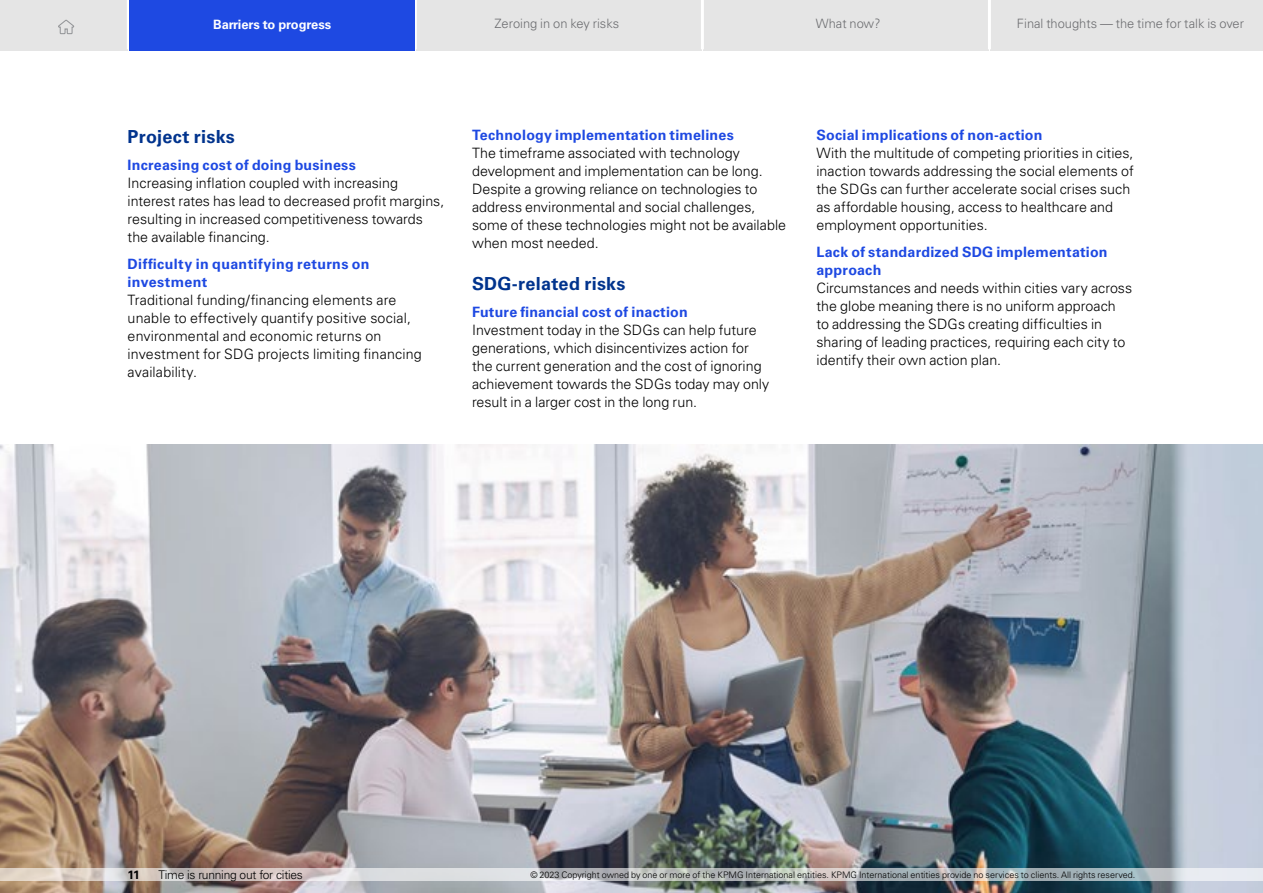
<style>
.page{position:relative;width:1263px;height:893px;background:#fff}
.page>*{position:absolute;margin:0;border:0;box-sizing:border-box;transform-origin:0 0}
.t1{font:700 18px "Univers LT Std";letter-spacing:.015em;color:#00338d}
.t2{font:300 14.25px/18px "Univers LT Std";color:#000}
.t3{font:700 14.25px/18px "Univers LT Std";letter-spacing:.015em;color:#1e49e2}
.t4{font:300 12.9px "Univers LT Std";color:#6d6e71}
.t5{font:700 12.9px "Univers LT Std";color:#fff}
.t6{font:300 12px "Univers LT Std";letter-spacing:-.02em;color:#000}
.t7{font:700 12px "Univers LT Std";color:#000}
.t8{font:300 9px "Univers LT Std";color:#000}
</style>
<div class="page">
<img style="left:0;top:444px;width:1263px;height:449px">
<div style="left:0;top:0;width:128px;height:50px;background:#e5e5e5"></div>
<div style="left:416px;top:0;width:286px;height:50px;background:#e5e5e5"></div>
<div style="left:703px;top:0;width:286px;height:50px;background:#e5e5e5"></div>
<div style="left:990px;top:0;width:273px;height:50px;background:#e5e5e5"></div>
<svg style="left:58px;top:19px;width:17px;height:16px"></svg>
<hr style="left:127px;top:0;width:3px;height:49px;background:#fff">
<hr style="left:414px;top:0;width:3px;height:49px;background:#fff">
<hr style="left:701px;top:0;width:3px;height:49px;background:#fff">
<hr style="left:988px;top:0;width:3px;height:49px;background:#fff">
<div style="left:129px;top:0;width:286px;height:50px;background:#1e49e2"></div>
<svg style="left:0;top:868px;width:1263px;height:13px;background:#c7c8c8"></svg>
<p class="t5" style="left:213px;top:17px;width:120px">Barriers to progress</p>
<p class="t4" style="left:494px;top:16px;width:126px">Zeroing in on key risks</p>
<p class="t4" style="left:816px;top:16px;width:66px">What now?</p>
<p class="t4" style="left:1017px;top:16px;width:229px">Final thoughts — the time for talk is over</p>
<p class="t1" style="left:128px;top:126px;width:109px">Project risks</p>
<p class="t3" style="left:128px;top:156px;width:230px">Increasing cost of doing business</p>
<p class="t2" style="left:128px;top:173px;width:318px">Increasing inflation coupled with increasing interest rates has lead to decreased profit margins, resulting in increased competitiveness towards the available financing.</p>
<p class="t3" style="left:128px;top:255px;width:244px">Difficulty in quantifying returns on investment</p>
<p class="t2" style="left:128px;top:290px;width:296px">Traditional funding/financing elements are unable to effectively quantify positive social, environmental and economic returns on investment for SDG projects limiting financing availability.</p>
<p class="t3" style="left:472px;top:126px;width:263px">Technology implementation timelines</p>
<p class="t2" style="left:472px;top:143px;width:316px">The timeframe associated with technology development and implementation can be long.<br>Despite a growing reliance on technologies to address environmental and social challenges, some of these technologies might not be available when most needed.</p>
<p class="t1" style="left:472px;top:273px;width:155px">SDG-related risks</p>
<p class="t3" style="left:472px;top:303px;width:217px">Future financial cost of inaction</p>
<p class="t2" style="left:472px;top:320px;width:299px">Investment today in the SDGs can help future generations, which disincentivizes action for the current generation and the cost of ignoring achievement towards the SDGs today may only result in a larger cost in the long run.</p>
<p class="t3" style="left:816px;top:126px;width:227px">Social implications of non-action</p>
<p class="t2" style="left:816px;top:143px;width:319px">With the multitude of competing priorities in cities, inaction towards addressing the social elements of the SDGs can further accelerate social crises such as affordable housing, access to healthcare and employment opportunities.</p>
<p class="t3" style="left:816px;top:243px;width:293px">Lack of standardized SDG implementation approach</p>
<p class="t2" style="left:816px;top:278px;width:317px">Circumstances and needs within cities vary across the globe meaning there is no uniform approach<br>to addressing the SDGs creating difficulties in sharing of leading practices, requiring each city to identify their own action plan.</p>
<p class="t7" style="left:128px;top:868px;width:14px">11</p>
<p class="t6" style="left:158px;top:868px;width:146px">Time is running out for cities</p>
<p class="t8" style="left:530px;top:869px;width:606px">© 2023 Copyright owned by one or more of the KPMG International entities. KPMG International entities provide no services to clients. All rights reserved.</p>
</div>
